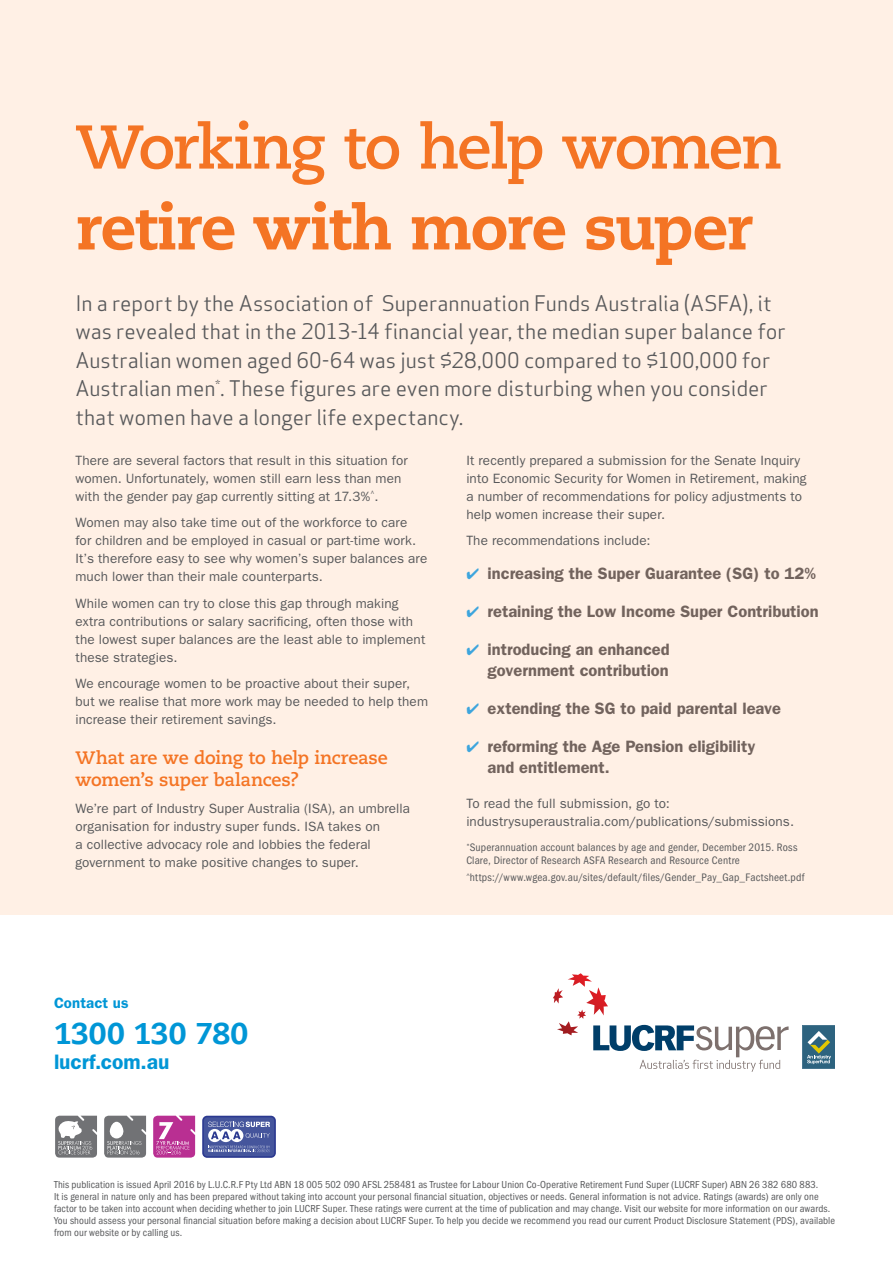
<style>
.page{position:relative;width:893px;height:1263px;background:#fff}
.page>*{position:absolute;margin:0;border:0;box-sizing:border-box;transform-origin:0 0}
.Main_head{font:800 61.65px/80.8px "Caecilia LT Std";letter-spacing:-.03em;color:#f47424}
.body_text{font:800 30px "Caecilia LT Std";letter-spacing:-.01em;color:#0096d6}
.Intro_para{font:21px/28.5px "Apex Sans";color:#58595b}
.body_text-2{font:600 21px "ITC Franklin Gothic Std";letter-spacing:-.005em;color:#0096d6}
.Sub_Head{font:700 18px/22.5px "Caecilia LT Std";letter-spacing:-.01em;color:#f47424}
.t1{font:600 16.5px/21px "ITC Franklin Gothic Std";color:#72635d;text-align:right}
.body_text-3{font:600 15px "ITC Franklin Gothic Std";letter-spacing:.005em;color:#0096d6}
.body_text-4{font:13.5px/18px "ITC Franklin Gothic Std";letter-spacing:.01em;color:#58595b}
.Disclaimer{font:condensed 11.25px/12.8px "ITC Franklin Gothic Std";letter-spacing:.015em;color:#58595b}
.Disclaimer-2{font:condensed 10.5px/12px "ITC Franklin Gothic Std";letter-spacing:.01em;color:#58595b}
.s1{font-weight:700}
.s2{color:#3da5dd}
</style>
<div class="page">
<div style="left:0;top:0;width:893px;height:914px;background:#fff0e5"></div>
<svg style="left:553px;top:973px;width:236px;height:99px"></svg>
<svg style="left:802px;top:1025px;width:33px;height:44px"></svg>
<div style="left:203px;top:1116px;width:72px;height:41px;background:#45559c;border-radius:4px"></div>
<div style="left:202px;top:1116px;width:74px;height:42px;border:2px solid #2b3990;border-radius:4px"></div>
<svg style="left:208px;top:1121px;width:62px;height:32px"></svg>
<svg style="left:153px;top:1116px;width:42px;height:41px;background:#c24ca1"></svg>
<svg style="left:55px;top:1116px;width:42px;height:41px"></svg>
<svg style="left:104px;top:1116px;width:42px;height:41px;background:#8a8b8d"></svg>
<p class="Main_head" style="left:75px;top:107px;width:708px"><span class="s1">Working to help women </span>retire with more super</p>
<p class="Intro_para" style="left:75px;top:287px;width:712px">In a report by the Association of Superannuation Funds Australia (ASFA), it was revealed that in the 2013-14 financial year, the median super balance for Australian women aged 60-64 was just $28,000 compared to $100,000 for Australian men<sup>*</sup>. These figures are even more disturbing when you consider that women have a longer life expectancy.</p>
<p class="body_text-4" style="left:75px;top:451px;width:334px">There are several factors that result in this situation for women. Unfortunately, women still earn less than men with the gender pay gap currently sitting at 17.3%<sup>^</sup>.</p>
<p class="body_text-4" style="left:75px;top:514px;width:353px">Women may also take time out of the workforce to care<br>for children and be employed in casual or part-time work.<br>It’s therefore easy to see why women’s super balances are much lower than their male counterparts.</p>
<p class="body_text-4" style="left:75px;top:594px;width:351px">While women can try to close this gap through making extra contributions or salary sacrificing, often those with the lowest super balances are the least able to implement these strategies.</p>
<p class="body_text-4" style="left:75px;top:675px;width:354px">We encourage women to be proactive about their super, but we realise that more work may be needed to help them increase their retirement savings.</p>
<p class="Sub_Head" style="left:75px;top:746px;width:314px">What are we doing to help increase women’s super balances?</p>
<p class="body_text-4" style="left:75px;top:799px;width:336px">We’re part of Industry Super Australia (ISA), an umbrella organisation for industry super funds. ISA takes on<br>a collective advocacy role and lobbies the federal government to make positive changes to super.</p>
<p class="body_text-4" style="left:466px;top:451px;width:342px">It recently prepared a submission for the Senate Inquiry into Economic Security for Women in Retirement, making a number of recommendations for policy adjustments to help women increase their super.</p>
<p class="body_text-4" style="left:466px;top:532px;width:186px">The recommendations include:</p>
<p class="t1" style="left:466px;top:563px;width:351px"><span class="s2">✔</span> increasing the Super Guarantee (SG) to 12%</p>
<p class="t1" style="left:466px;top:601px;width:354px"><span class="s2">✔</span> retaining the Low Income Super Contribution</p>
<p class="t1" style="left:466px;top:639px;width:205px"><span class="s2">✔</span> introducing an enhanced government contribution</p>
<p class="t1" style="left:466px;top:698px;width:316px"><span class="s2">✔</span> extending the SG to paid parental leave</p>
<p class="t1" style="left:488px;top:736px;width:269px;text-align:left;text-indent:-21px"><span class="s2">✔</span> reforming the Age Pension eligibility and entitlement.</p>
<p class="body_text-4" style="left:466px;top:794px;width:329px">To read the full submission, go to: industrysuperaustralia.com/publications/submissions.</p>
<p class="Disclaimer" style="left:466px;top:841px;width:333px"><sup>*</sup>Superannuation account balances by age and gender, December 2015. Ross<br>Clare, Director of Research ASFA Research and Resource Centre</p>
<p class="Disclaimer" style="left:466px;top:871px;width:340px"><sup>^</sup>https://www.wgea.gov.au/sites/default/files/Gender_Pay_Gap_Factsheet.pdf</p>
<p class="body_text-3" style="left:54px;top:993px;width:76px">Contact us</p>
<p class="body_text" style="left:54px;top:1014px;width:196px">1300 130 780</p>
<p class="body_text-2" style="left:54px;top:1049px;width:117px">lucrf.com.au</p>
<p class="Disclaimer-2" style="left:54px;top:1179px;width:783px">This publication is issued April 2016 by L.U.C.R.F Pty Ltd ABN 18 005 502 090 AFSL 258481 as Trustee for Labour Union Co-Operative Retirement Fund Super (LUCRF Super) ABN 26 382 680 883.<br>It is general in nature only and has been prepared without taking into account your personal financial situation, objectives or needs. General information is not advice. Ratings (awards) are only one factor to be taken into account when deciding whether to join LUCRF Super. These ratings were current at the time of publication and may change. Visit our website for more information on our awards.<br>You should assess your personal financial situation before making a decision about LUCRF Super. To help you decide we recommend you read our current Product Disclosure Statement (PDS), available from our website or by calling us.</p>
</div>
